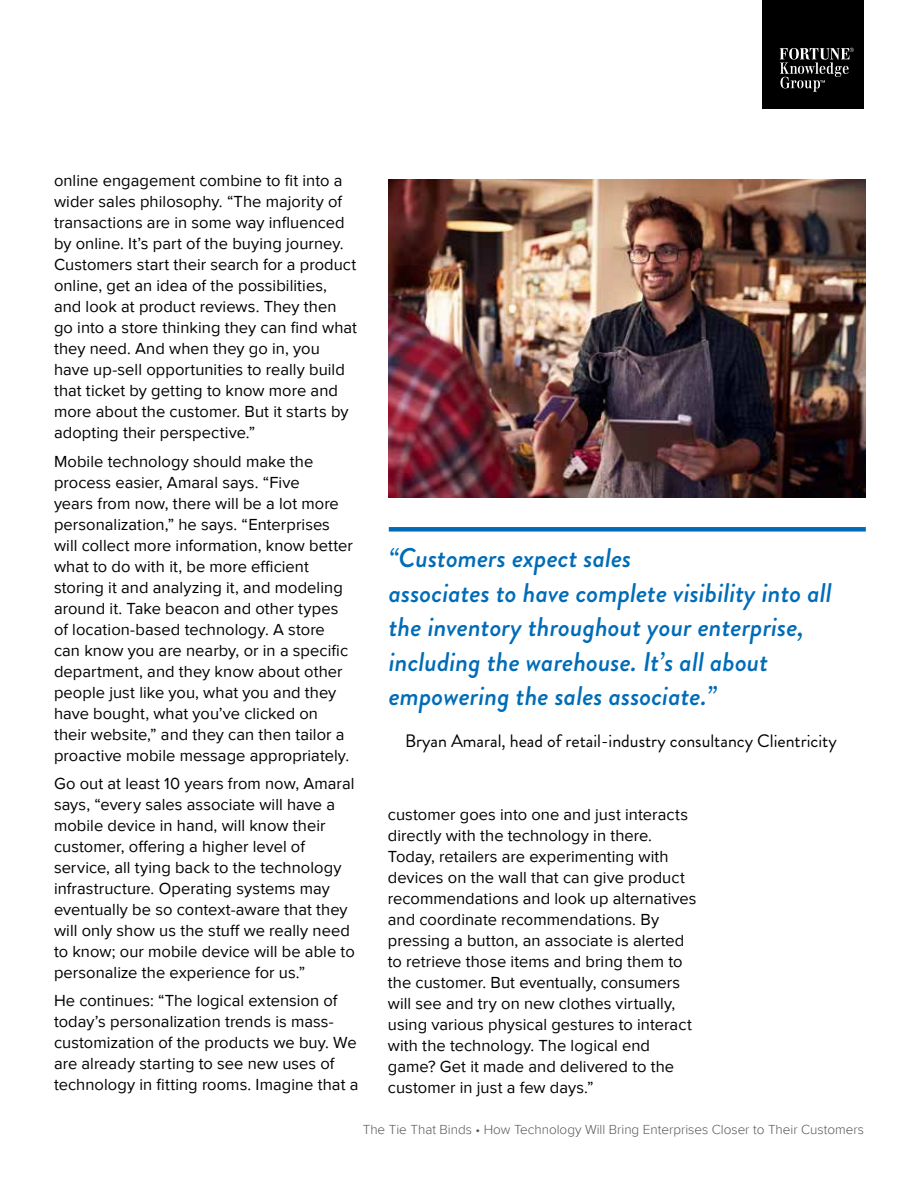
<style>
.page{position:relative;width:918px;height:1188px;background:#fff}
.page>*{position:absolute;margin:0;border:0;box-sizing:border-box;transform-origin:0 0}
.t1{font:italic 500 27px/34.5px "Brandon Grotesque";color:#006cb7}
.t2{font:18px "Brandon Grotesque";color:#000}
.t3{font:16.5px/21px "Proxima Nova";letter-spacing:.005em;color:#000}
.t4{font:300 13.5px "Proxima Nova";color:#56565a}
</style>
<div class="page">
<div style="left:763px;top:0;width:101px;height:108px;background:#000"></div>
<svg style="left:780px;top:48px;width:74px;height:44px"></svg>
<div style="left:389px;top:527px;width:477px;height:5px;background:#006cb7"></div>
<img style="left:389px;top:179px;width:477px;height:318px">
<p class="t3" style="left:54px;top:170px;width:305px">online engagement combine to fit into a wider sales philosophy. “The majority of transactions are in some way influenced by online. It’s part of the buying journey.<br>Customers start their search for a product online, get an idea of the possibilities, and look at product reviews. They then go into a store thinking they can find what they need. And when they go in, you have up-sell opportunities to really build that ticket by getting to know more and more about the customer. But it starts by adopting their perspective.”</p>
<p class="t3" style="left:54px;top:450px;width:300px">Mobile technology should make the process easier, Amaral says. “Five<br>years from now, there will be a lot more personalization,” he says. “Enterprises will collect more information, know better what to do with it, be more efficient storing it and analyzing it, and modeling around it. Take beacon and other types of location-based technology. A store can know you are nearby, or in a specific department, and they know about other people just like you, what you and they have bought, what you’ve clicked on their website,” and they can then tailor a proactive mobile message appropriately.</p>
<p class="t3" style="left:54px;top:772px;width:302px">Go out at least 10 years from now, Amaral says, “every sales associate will have a mobile device in hand, will know their customer, offering a higher level of service, all tying back to the technology infrastructure. Operating systems may eventually be so context-aware that they will only show us the stuff we really need to know; our mobile device will be able to personalize the experience for us.”</p>
<p class="t3" style="left:54px;top:990px;width:306px">He continues: “The logical extension of today’s personalization trends is mass&shy;customization of the products we buy. We are already starting to see new uses of technology in fitting rooms. Imagine that a</p>
<h1 class="t1" style="left:389px;top:541px;width:445px">“Customers expect sales<br>associates to have complete visibility into all the inventory throughout your enterprise, including the warehouse. It’s all about empowering the sales associate.”</h1>
<p class="t2" style="left:405px;top:729px;width:433px">Bryan Amaral, head of retail-industry consultancy Clientricity</p>
<p class="t3" style="left:388px;top:803px;width:310px">customer goes into one and just interacts directly with the technology in there.<br>Today, retailers are experimenting with devices on the wall that can give product recommendations and look up alternatives and coordinate recommendations. By pressing a button, an associate is alerted to retrieve those items and bring them to the customer. But eventually, consumers will see and try on new clothes virtually, using various physical gestures to interact with the technology. The logical end game? Get it made and delivered to the customer in just a few days.”</p>
<p class="t4" style="left:363px;top:1119px;width:503px">The Tie That Binds • How Technology Will Bring Enterprises Closer to Their Customers</p>
</div>
